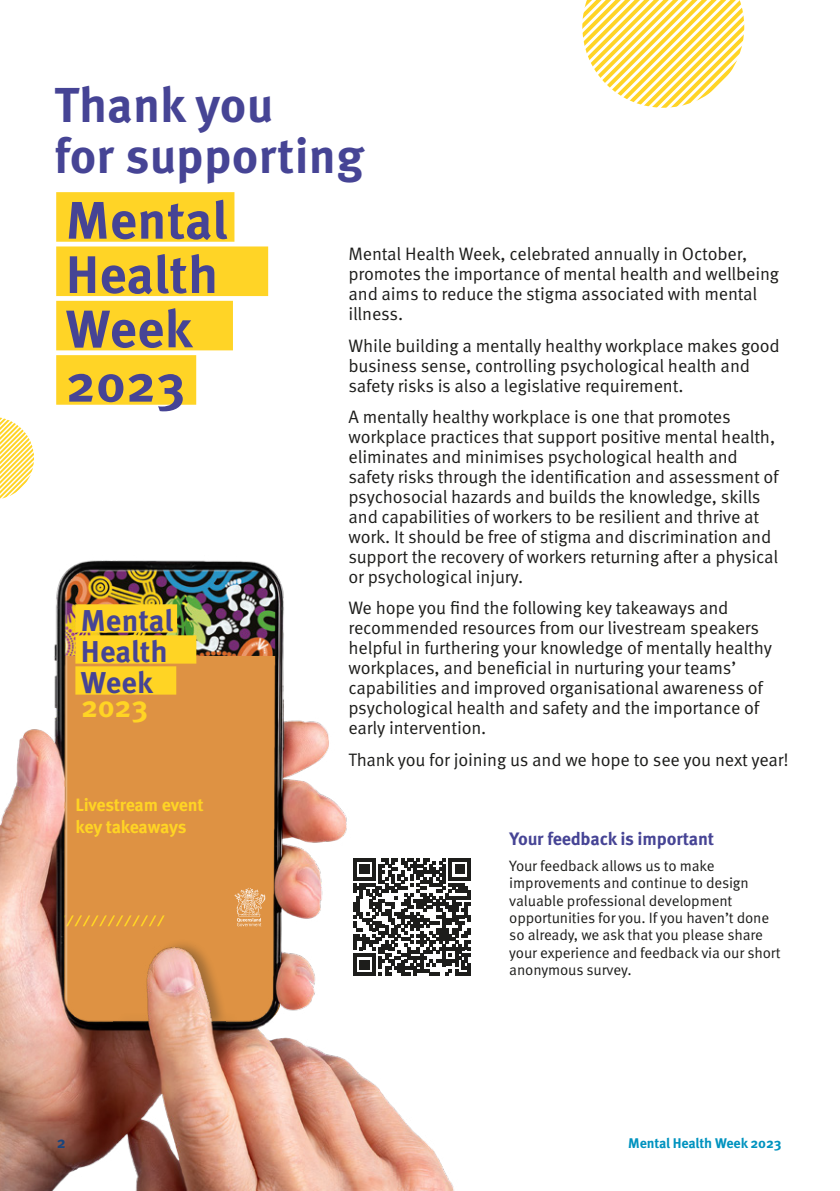
<style>
.page{position:relative;width:840px;height:1191px;background:#fff}
.page>*{position:absolute;margin:0;border:0;box-sizing:border-box;transform-origin:0 0}
.t1{font:700 52.8px/54.4px "Meta Pro";letter-spacing:.005em;color:#464495}
.t2{font:700 49px/50.4px "Meta Pro";letter-spacing:.005em;color:#464495}
.t3{font:700 30px/31px "Meta Pro";letter-spacing:.005em;color:#464495}
.t4{font:700 30px "Meta Pro";color:#ffd424}
.t5{font:18px/20px "Meta Pro Norm";letter-spacing:-.01em;color:#1d1d1b}
.t6{font:700 18px "Meta Pro";letter-spacing:-.01em;color:#464495}
.t7{font:700 17.8px/22.6px "Meta Pro";letter-spacing:-.02em;color:#ffd424}
.t8{font:700 16px "Meta Pro";color:#1b457c}
.t9{font:15px/17.4px "Meta Pro Norm";letter-spacing:-.01em;color:#1d1d1b}
.t10{font:700 14px "Meta Pro";letter-spacing:-.01em;color:#0093bf}
</style>
<div class="page">
<img style="left:0;top:560px;width:471px;height:631px">
<svg style="left:582px;top:0;width:161px;height:108px"></svg>
<svg style="left:353px;top:858px;width:118px;height:117px"></svg>
<hr style="left:467px;top:963px;width:4px;height:12px;background:#1d1d1b">
<div style="left:56px;top:192px;width:178px;height:50px;background:#ffd426"></div>
<div style="left:56px;top:246px;width:212px;height:50px;background:#ffd426"></div>
<div style="left:56px;top:301px;width:177px;height:49px;background:#ffd426"></div>
<div style="left:56px;top:355px;width:140px;height:50px;background:#ffd426"></div>
<svg style="left:0;top:417px;width:34px;height:82px"></svg>
<h2 class="t2" style="left:54px;top:77px;width:311px">Thank you<br>for supporting</h2>
<h1 class="t1" style="left:66px;top:190px;width:163px">Mental<br>Health<br>Week<br>2023</h1>
<h3 class="t3" style="left:81px;top:603px;width:94px">Mental<br>Health<br>Week</h3>
<h3 class="t4" style="left:81px;top:683px;width:68px">2023</h3>
<p class="t7" style="left:75px;top:792px;width:130px">Livestream event key takeaways</p>
<p class="t5" style="left:348px;top:243px;width:432px">Mental Health Week, celebrated annually in October, promotes the importance of mental health and wellbeing and aims to reduce the stigma associated with mental illness.</p>
<p class="t5" style="left:348px;top:334px;width:432px">While building a mentally healthy workplace makes good business sense, controlling psychological health and safety risks is also a legislative requirement.</p>
<p class="t5" style="left:348px;top:405px;width:431px">A mentally healthy workplace is one that promotes workplace practices that support positive mental health, eliminates and minimises psychological health and safety risks through the identification and assessment of psychosocial hazards and builds the knowledge, skills and capabilities of workers to be resilient and thrive at work. It should be free of stigma and discrimination and support the recovery of workers returning after a physical or psychological injury.</p>
<p class="t5" style="left:348px;top:597px;width:425px">We hope you find the following key takeaways and recommended resources from our livestream speakers helpful in furthering your knowledge of mentally healthy workplaces, and beneficial in nurturing your teams’ capabilities and improved organisational awareness of psychological health and safety and the importance of early intervention.</p>
<p class="t5" style="left:348px;top:748px;width:441px">Thank you for joining us and we hope to see you next year!</p>
<p class="t6" style="left:509px;top:825px;width:206px">Your feedback is important</p>
<p class="t9" style="left:509px;top:855px;width:272px">Your feedback allows us to make improvements and continue to design valuable professional development opportunities for you. If you haven’t done so already, we ask that you please share your experience and feedback via our short anonymous survey.</p>
<p class="t8" style="left:57px;top:1130px;width:11px">2</p>
<p class="t10" style="left:628px;top:1132px;width:155px">Mental Health Week 2023</p>
</div>
